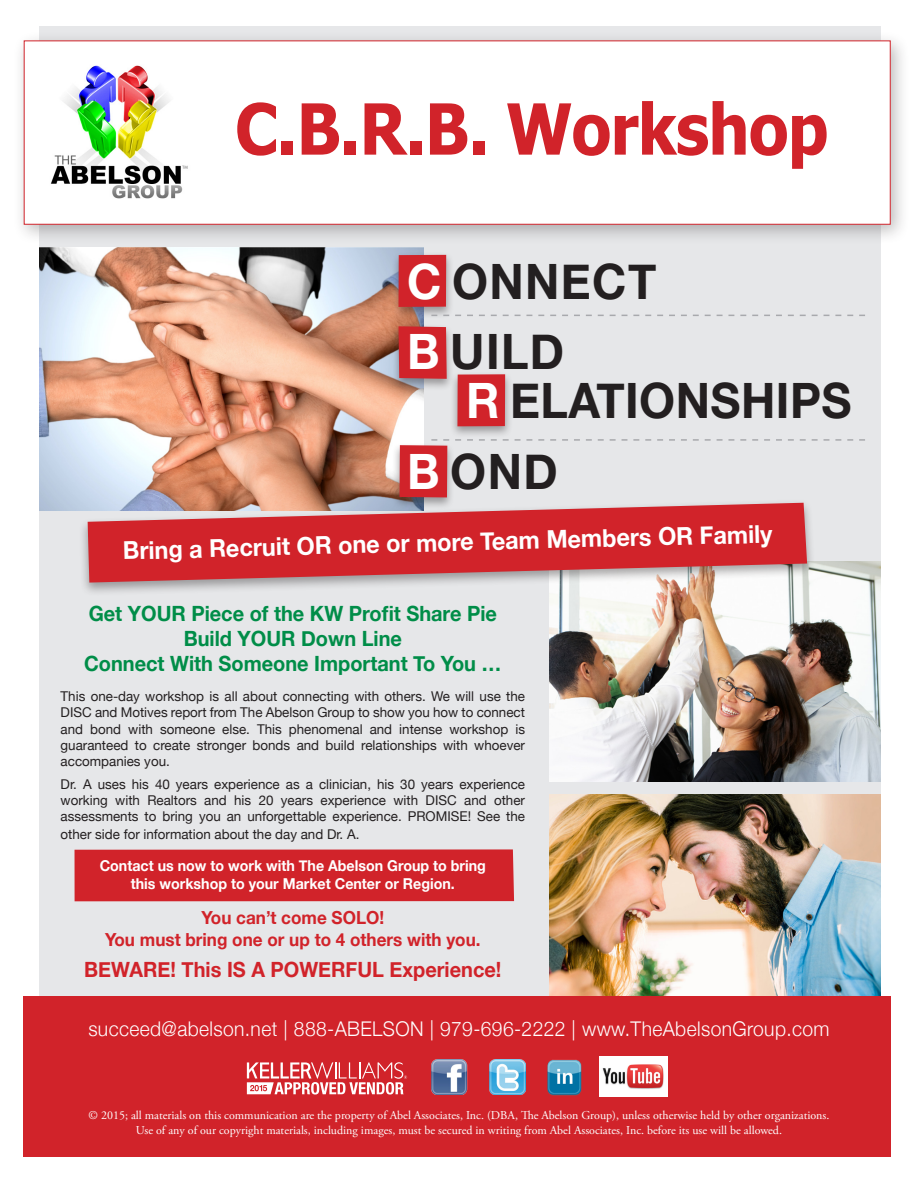
<style>
.page{position:relative;width:918px;height:1188px;background:#fff}
.page>*{position:absolute;margin:0;border:0;box-sizing:border-box;transform-origin:0 0}
.t1{font:700 70.5px "Tahoma";letter-spacing:-.01em;color:#d1232a;scale:.91 1}
.t2{font:700 48.75px "Helvetica Neue";letter-spacing:.01em;color:#231f20;scale:.95 1}
.Paragraph_Style_1{font:700 24.6px "Helvetica Neue";color:#fff;scale:.95 1}
.Paragraph_Style_1-2{font:700 21px "Helvetica Neue";color:#008d48;scale:.95 1}
.Paragraph_Style_1-3{font:700 21px "Helvetica Neue";color:#d1232a;scale:.95 1}
.t3{font:300 20.25px "Helvetica Neue";letter-spacing:.02em;color:#fff;scale:.95 1}
.Paragraph_Style_1-4{font:700 18px "Helvetica Neue";color:#d1232a;scale:.95 1}
.Paragraph_Style_1-5{font:700 15px/18px "Helvetica Neue";color:#fff;text-align:center;scale:.95 1}
.Paragraph_Style_1-6{font:13.5px/16.2px "Helvetica Neue";color:#231f20;text-align:justify}
.t4{font:12px/14.4px "Adobe Garamond Pro";color:#fff;text-align:center}
.s1{color:#fff}
</style>
<div class="page">
<div style="left:39px;top:26px;width:841px;height:1097px;background:#e6e7e9"></div>
<img style="left:549px;top:795px;width:331px;height:202px">
<div style="left:12px;top:31px;width:898px;height:214px;background:#231f20;opacity:.3"></div>
<div style="left:24px;top:40px;width:867px;height:185px;background:#fff;border:1px solid #d1232a"></div>
<img style="left:50px;top:65px;width:138px;height:134px">
<div style="left:23px;top:997px;width:868px;height:160px;background:#d1232a"></div>
<img style="left:431px;top:1060px;width:37px;height:35px">
<img style="left:489px;top:1060px;width:36px;height:35px">
<img style="left:547px;top:1060px;width:35px;height:36px">
<img style="left:599px;top:1057px;width:69px;height:39px">
<img style="left:40px;top:247px;width:383px;height:263px">
<div style="left:391px;top:252px;width:63px;height:67px;background:#231f20;opacity:.4"></div>
<div style="left:399px;top:255px;width:47px;height:52px;background:#d1232a"></div>
<div style="left:391px;top:323px;width:63px;height:68px;background:#231f20;opacity:.4"></div>
<div style="left:399px;top:326px;width:48px;height:53px;background:#d1232a"></div>
<div style="left:450px;top:371px;width:63px;height:68px;background:#231f20;opacity:.4"></div>
<div style="left:457px;top:374px;width:48px;height:52px;background:#d1232a"></div>
<div style="left:392px;top:442px;width:63px;height:67px;background:#231f20;opacity:.4"></div>
<img style="left:549px;top:561px;width:331px;height:221px">
<div style="left:79px;top:499px;width:737px;height:98px;background:#231f20;opacity:.4"></div>
<svg style="left:88px;top:503px;width:719px;height:80px;background:#cf4a50"></svg>
<div style="left:75px;top:849px;width:439px;height:52px;background:#d1232a"></div>
<svg style="left:247px;top:1062px;width:160px;height:33px"></svg>
<svg style="left:431px;top:315px;width:434px;height:1px"></svg>
<svg style="left:400px;top:439px;width:465px;height:58px"></svg>
<p class="t1" style="left:235px;top:80px;width:653px">C.B.R.B. Workshop</p>
<p class="t2" style="left:407px;top:243px;width:264px"><span class="s1">C</span> ONNECT</p>
<p class="t2" style="left:407px;top:314px;width:167px"><span class="s1">B</span> UILD</p>
<p class="t2" style="left:466px;top:362px;width:407px"><span class="s1">R</span> ELATIONSHIPS</p>
<p class="t2" style="left:407px;top:433px;width:160px"><span class="s1">B</span> OND</p>
<p class="Paragraph_Style_1" style="left:123px;top:529px;width:685px;rotate:-1deg">Bring a Recruit OR one or more Team Members OR Family</p>
<p class="Paragraph_Style_1-2" style="left:89px;top:597px;width:431px">Get YOUR Piece of the KW Profit Share Pie</p>
<p class="Paragraph_Style_1-2" style="left:184px;top:622px;width:231px">Build YOUR Down Line</p>
<p class="Paragraph_Style_1-2" style="left:84px;top:648px;width:441px">Connect With Someone Important To You …</p>
<p class="Paragraph_Style_1-6" style="left:61px;top:689px;width:466px">This one-day workshop is all about connecting with others. We will use the DISC and Motives report from The Abelson Group to show you how to connect and bond with someone else. This phenomenal and intense workshop is guaranteed to create stronger bonds and build relationships with whoever accompanies you.</p>
<p class="Paragraph_Style_1-6" style="left:61px;top:777px;width:466px">Dr. A uses his 40 years experience as a clinician, his 30 years experience working with Realtors and his 20 years experience with DISC and other assessments to bring you an unforgettable experience. PROMISE! See the</p>
<p class="Paragraph_Style_1-6" style="left:61px;top:827px;width:300px">other side for information about the day and Dr. A.</p>
<p class="Paragraph_Style_1-5" style="left:100px;top:857px;width:408px">Contact us now to work with The Abelson Group to bring this workshop to your Market Center or Region.</p>
<p class="Paragraph_Style_1-4" style="left:201px;top:903px;width:194px">You can’t come SOLO!</p>
<p class="Paragraph_Style_1-4" style="left:105px;top:925px;width:397px">You must bring one or up to 4 others with you.</p>
<p class="Paragraph_Style_1-3" style="left:84px;top:954px;width:441px">BEWARE! This IS A POWERFUL Experience!</p>
<p class="t3" style="left:88px;top:1013px;width:782px">succeed@abelson.net | 888-ABELSON | 979-696-2222 | www.TheAbelsonGroup.com</p>
<p class="t4" style="left:89px;top:1109px;width:742px">© 2015; all materials on this communication are the property of Abel Associates, Inc. (DBA, The Abelson Group), unless otherwise held by other organizations.<br>Use of any of our copyright materials, including images, must be secured in writing from Abel Associates, Inc. before its use will be allowed.</p>
</div>
